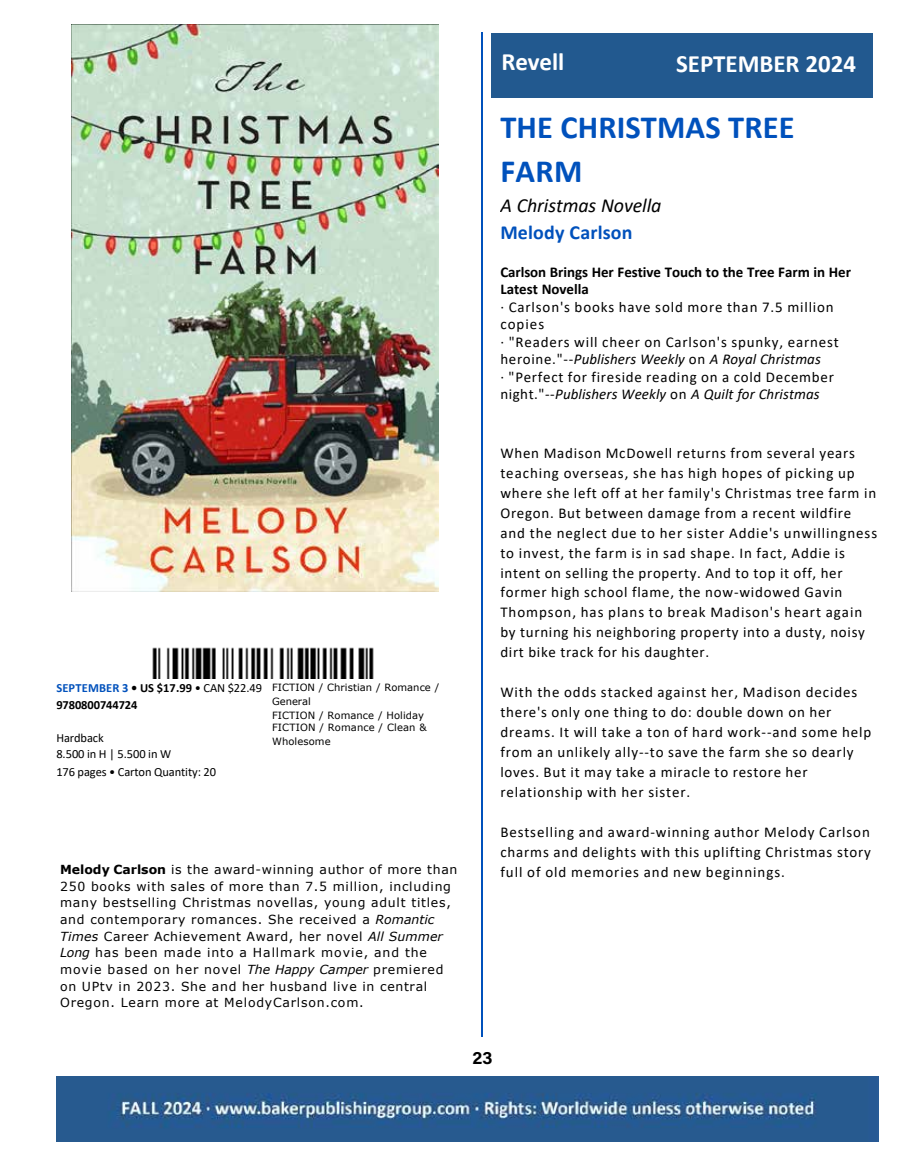
<style>
.page{position:relative;width:918px;height:1175px;background:#fff}
.page>*{position:absolute;margin:0;border:0;box-sizing:border-box;transform-origin:0 0}
.t1{font:700 32.4px/43.7px "Calibri";letter-spacing:.005em;color:#0051bc}
.t2{font:700 24.9px "Calibri";letter-spacing:-.005em;color:#fff}
.t3{font:italic 19.95px "Calibri";letter-spacing:-.005em;color:#000}
.t4{font:700 19.95px "Calibri";letter-spacing:.01em;color:#0051bc}
.t5{font:18px "Acumin Variable Concept";color:#000}
.t6{font:15px/20px "Calibri";letter-spacing:.055em;color:#000}
.t7{font:700 15px/17.4px "Calibri";letter-spacing:-.005em;color:#000}
.t8{font:12.45px/16.2px "Verdana";letter-spacing:.06em;color:#000}
.t9{font:12.45px/16.2px "Calibri";letter-spacing:-.005em;color:#000}
.t10{font:700 12.45px/16.2px "Calibri";letter-spacing:-.005em;color:#000}
.t11{font:10.05px/13.6px "Verdana";letter-spacing:.01em;color:#000}
.s1{font-style:italic}
.s2{color:#0051bc}
.s3{font-weight:400}
.s4{font-weight:700}
</style>
<div class="page">
<img style="left:71px;top:25px;width:367px;height:566px">
<img style="left:152px;top:647px;width:222px;height:31px">
<hr style="left:482px;top:32px;width:1px;height:1004px;background:#0051bc">
<div style="left:492px;top:33px;width:380px;height:64px;background:#22598f"></div>
<img style="left:56px;top:1076px;width:822px;height:65px">
<h2 class="t2" style="left:502px;top:44px;width:64px">Revell</h2>
<h2 class="t2" style="left:676px;top:46px;width:181px">SEPTEMBER 2024</h2>
<h1 class="t1" style="left:500px;top:105px;width:296px">THE CHRISTMAS TREE<br>FARM</h1>
<h3 class="t3" style="left:500px;top:191px;width:163px">A Christmas Novella</h3>
<h3 class="t4" style="left:500px;top:219px;width:134px">Melody Carlson</h3>
<p class="t7" style="left:500px;top:263px;width:352px">Carlson Brings Her Festive Touch to the Tree Farm in Her<br>Latest Novella</p>
<p class="t6" style="left:500px;top:298px;width:340px;line-height:17.4px">· Carlson's books have sold more than 7.5 million copies<br>· "Readers will cheer on Carlson's spunky, earnest heroine."--<span class="s1">Publishers Weekly</span> on <span class="s1">A Royal Christmas<br></span>· "Perfect for fireside reading on a cold December night."--<span class="s1">Publishers Weekly</span> on <span class="s1">A Quilt for Christmas</span></p>
<p class="t10" style="left:56px;top:680px;width:207px"><span class="s2">SEPTEMBER 3</span> • US $17.99 <span class="s3">• CAN $22.49<br></span>9780800744724</p>
<p class="t9" style="left:56px;top:729px;width:116px">Hardback<br>8.500 in H | 5.500 in W</p>
<p class="t9" style="left:56px;top:763px;width:161px">176 pages • Carton Quantity: 20</p>
<p class="t11" style="left:272px;top:680px;width:169px">FICTION / Christian / Romance /<br>General<br>FICTION / Romance / Holiday</p>
<p class="t11" style="left:272px;top:720px;width:156px">FICTION / Romance / Clean &amp;<br>Wholesome</p>
<p class="t8" style="left:60px;top:861px;width:399px"><span class="s4">Melody Carlson</span> is the award-winning author of more than<br>250 books with sales of more than 7.5 million, including many bestselling Christmas novellas, young adult titles,</p>
<p class="t8" style="left:60px;top:911px;width:384px">and contemporary romances. She received a <span class="s1">Romantic<br>Times</span> Career Achievement Award, her novel <span class="s1">All Summer<br>Long</span> has been made into a Hallmark movie, and the</p>
<p class="t8" style="left:60px;top:961px;width:385px">movie based on her novel <span class="s1">The Happy Camper</span> premiered on UPtv in 2023. She and her husband live in central<br>Oregon. Learn more at MelodyCarlson.com.</p>
<p class="t6" style="left:500px;top:442px;width:378px">When Madison McDowell returns from several years teaching overseas, she has high hopes of picking up where she left off at her family's Christmas tree farm in Oregon. But between damage from a recent wildfire and the neglect due to her sister Addie's unwillingness to invest, the farm is in sad shape. In fact, Addie is intent on selling the property. And to top it off, her former high school flame, the now-widowed Gavin Thompson, has plans to break Madison's heart again by turning his neighboring property into a dusty, noisy dirt bike track for his daughter.</p>
<p class="t6" style="left:500px;top:682px;width:372px">With the odds stacked against her, Madison decides there's only one thing to do: double down on her dreams. It will take a ton of hard work--and some help from an unlikely ally--to save the farm she so dearly loves. But it may take a miracle to restore her relationship with her sister.</p>
<p class="t6" style="left:500px;top:821px;width:372px;text-align:justify">Bestselling and award-winning author Melody Carlson charms and delights with this uplifting Christmas story full of old memories and new beginnings.</p>
<p class="t5" style="left:473px;top:1045px;width:22px">23</p>
</div>
